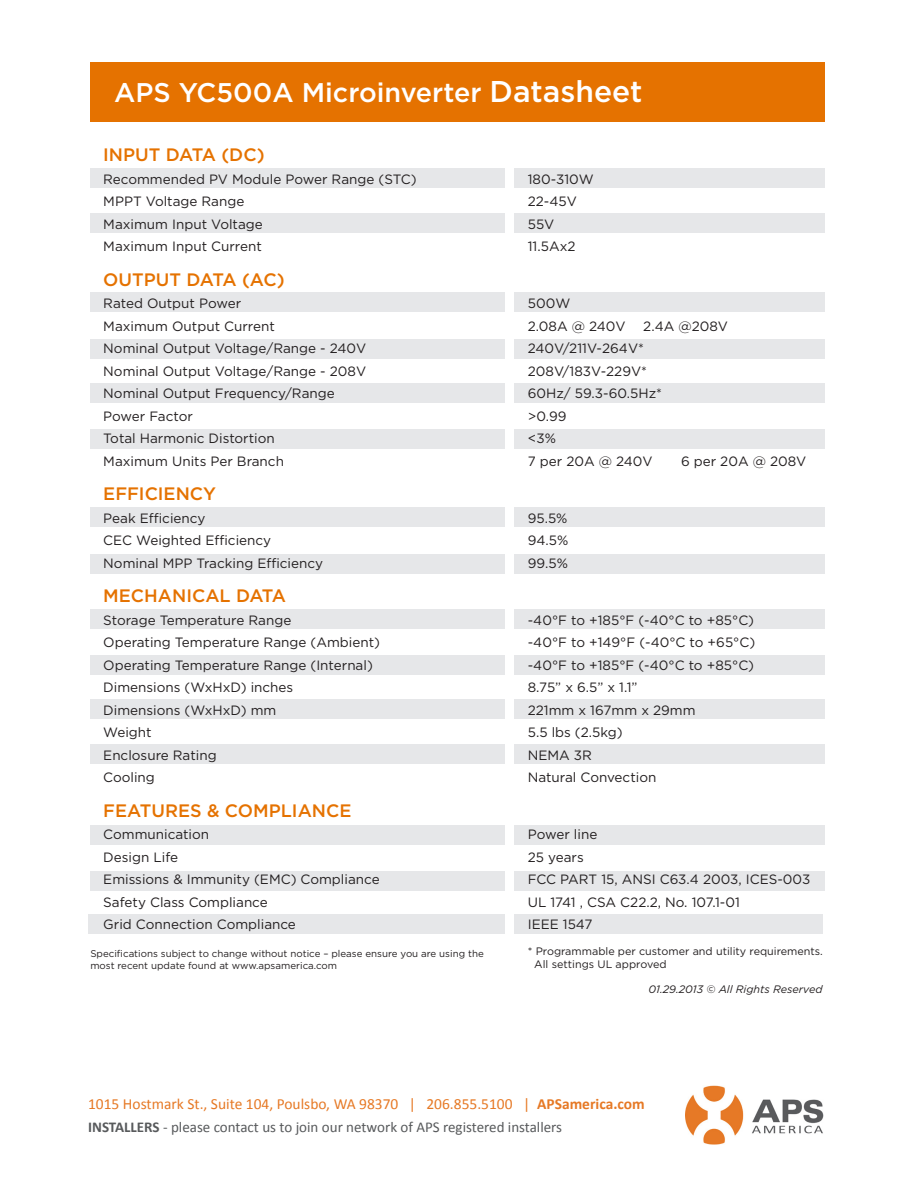
<style>
.page{position:relative;width:918px;height:1188px;background:#fff}
.page>*{position:absolute;margin:0;border:0;box-sizing:border-box;transform-origin:0 0}
.t1{font:500 27px "Gotham";color:#fff}
.t2{font:500 18px "Gotham";color:#e57200}
.t3{font:15.45px "Calibri";color:#e67925}
.t4{font:15px "Calibri";color:#585a5c}
.t5{font:13.5px "Gotham";color:#231f20}
.t6{font:10.8px/12.9px "Gotham";color:#231f20}
.t7{font:italic 10.8px "Gotham";color:#231f20}
.t8{font:9.75px/11.7px "Gotham";color:#231f20}
.s1{font-size:30px}
.s2{font-weight:700}
</style>
<div class="page">
<img style="left:685px;top:1085px;width:139px;height:60px">
<div style="left:90px;top:744px;width:734px;height:19px;background:#e6e7e9"></div>
<div style="left:90px;top:429px;width:734px;height:19px;background:#e6e7e9"></div>
<div style="left:90px;top:63px;width:735px;height:59px;background:#e57200"></div>
<div style="left:90px;top:871px;width:734px;height:20px;background:#e6e7e9"></div>
<div style="left:89px;top:914px;width:734px;height:20px;background:#e6e7e9"></div>
<div style="left:90px;top:168px;width:734px;height:20px;background:#e6e7e9"></div>
<div style="left:90px;top:213px;width:734px;height:20px;background:#e6e7e9"></div>
<div style="left:90px;top:292px;width:734px;height:20px;background:#e6e7e9"></div>
<div style="left:90px;top:339px;width:734px;height:20px;background:#e6e7e9"></div>
<div style="left:90px;top:383px;width:734px;height:20px;background:#e6e7e9"></div>
<div style="left:90px;top:507px;width:734px;height:19px;background:#e6e7e9"></div>
<div style="left:90px;top:554px;width:734px;height:19px;background:#e6e7e9"></div>
<div style="left:90px;top:609px;width:734px;height:19px;background:#e6e7e9"></div>
<div style="left:90px;top:656px;width:734px;height:19px;background:#e6e7e9"></div>
<div style="left:90px;top:700px;width:734px;height:19px;background:#e6e7e9"></div>
<div style="left:90px;top:825px;width:734px;height:19px;background:#e6e7e9"></div>
<div style="left:505px;top:164px;width:8px;height:782px;background:#fff"></div>
<p class="t1" style="left:114px;top:77px;width:530px">APS YC500A Microinverter <span class="s1">Datasheet</span></p>
<p class="t2" style="left:103px;top:145px;width:163px">INPUT DATA (DC)</p>
<p class="t5" style="left:103px;top:171px;width:315px">Recommended PV Module Power Range (STC)</p>
<p class="t5" style="left:528px;top:171px;width:68px">180-310W</p>
<p class="t5" style="left:103px;top:194px;width:143px">MPPT Voltage Range</p>
<p class="t5" style="left:528px;top:194px;width:51px">22-45V</p>
<p class="t5" style="left:103px;top:216px;width:161px">Maximum Input Voltage</p>
<p class="t5" style="left:528px;top:216px;width:28px">55V</p>
<p class="t5" style="left:103px;top:239px;width:160px">Maximum Input Current</p>
<p class="t5" style="left:528px;top:239px;width:49px">11.5Ax2</p>
<p class="t2" style="left:103px;top:269px;width:183px">OUTPUT DATA (AC)</p>
<p class="t5" style="left:103px;top:296px;width:139px">Rated Output Power</p>
<p class="t5" style="left:528px;top:296px;width:44px">500W</p>
<p class="t5" style="left:103px;top:318px;width:173px">Maximum Output Current</p>
<p class="t5" style="left:528px;top:318px;width:99px">2.08A @ 240V</p>
<p class="t5" style="left:643px;top:318px;width:86px">2.4A @208V</p>
<p class="t5" style="left:103px;top:341px;width:265px">Nominal Output Voltage/Range - 240V</p>
<p class="t5" style="left:528px;top:341px;width:118px">240V/211V-264V*</p>
<p class="t5" style="left:103px;top:363px;width:264px">Nominal Output Voltage/Range - 208V</p>
<p class="t5" style="left:528px;top:363px;width:121px">208V/183V-229V*</p>
<p class="t5" style="left:103px;top:386px;width:233px">Nominal Output Frequency/Range</p>
<p class="t5" style="left:528px;top:386px;width:136px">60Hz/ 59.3-60.5Hz*</p>
<p class="t5" style="left:103px;top:408px;width:91px">Power Factor</p>
<p class="t5" style="left:528px;top:408px;width:40px">&gt;0.99</p>
<p class="t5" style="left:103px;top:431px;width:173px">Total Harmonic Distortion</p>
<p class="t5" style="left:528px;top:431px;width:30px">&lt;3%</p>
<p class="t5" style="left:103px;top:453px;width:182px">Maximum Units Per Branch</p>
<p class="t5" style="left:528px;top:453px;width:126px">7 per 20A @ 240V</p>
<p class="t5" style="left:681px;top:453px;width:127px">6 per 20A @ 208V</p>
<p class="t2" style="left:103px;top:484px;width:114px">EFFICIENCY</p>
<p class="t5" style="left:103px;top:510px;width:104px">Peak Efficiency</p>
<p class="t5" style="left:528px;top:510px;width:41px">95.5%</p>
<p class="t5" style="left:103px;top:533px;width:169px">CEC Weighted Efficiency</p>
<p class="t5" style="left:528px;top:533px;width:42px">94.5%</p>
<p class="t5" style="left:103px;top:555px;width:221px">Nominal MPP Tracking Efficiency</p>
<p class="t5" style="left:528px;top:555px;width:42px">99.5%</p>
<p class="t2" style="left:103px;top:586px;width:184px">MECHANICAL DATA</p>
<p class="t5" style="left:103px;top:612px;width:190px">Storage Temperature Range</p>
<p class="t5" style="left:528px;top:612px;width:228px">-40°F to +185°F (-40°C to +85°C)</p>
<p class="t5" style="left:103px;top:635px;width:278px">Operating Temperature Range (Ambient)</p>
<p class="t5" style="left:528px;top:635px;width:229px">-40°F to +149°F (-40°C to +65°C)</p>
<p class="t5" style="left:103px;top:657px;width:271px">Operating Temperature Range (Internal)</p>
<p class="t5" style="left:528px;top:657px;width:228px">-40°F to +185°F (-40°C to +85°C)</p>
<p class="t5" style="left:103px;top:680px;width:192px">Dimensions (WxHxD) inches</p>
<p class="t5" style="left:528px;top:680px;width:111px">8.75” x 6.5” x 1.1”</p>
<p class="t5" style="left:103px;top:702px;width:175px">Dimensions (WxHxD) mm</p>
<p class="t5" style="left:528px;top:702px;width:169px">221mm x 167mm x 29mm</p>
<p class="t5" style="left:103px;top:725px;width:50px">Weight</p>
<p class="t5" style="left:528px;top:725px;width:96px">5.5 lbs (2.5kg)</p>
<p class="t5" style="left:103px;top:747px;width:115px">Enclosure Rating</p>
<p class="t5" style="left:528px;top:747px;width:66px">NEMA 3R</p>
<p class="t5" style="left:103px;top:770px;width:53px">Cooling</p>
<p class="t5" style="left:528px;top:770px;width:130px">Natural Convection</p>
<p class="t2" style="left:103px;top:800px;width:250px">FEATURES &amp; COMPLIANCE</p>
<p class="t5" style="left:103px;top:827px;width:107px">Communication</p>
<p class="t5" style="left:528px;top:827px;width:71px">Power line</p>
<p class="t5" style="left:103px;top:849px;width:76px">Design Life</p>
<p class="t5" style="left:528px;top:849px;width:57px">25 years</p>
<p class="t5" style="left:103px;top:872px;width:278px">Emissions &amp; Immunity (EMC) Compliance</p>
<p class="t5" style="left:528px;top:872px;width:284px">FCC PART 15, ANSI C63.4 2003, ICES-003</p>
<p class="t5" style="left:103px;top:894px;width:166px">Safety Class Compliance</p>
<p class="t5" style="left:528px;top:894px;width:214px">UL 1741 , CSA C22.2, No. 107.1-01</p>
<p class="t5" style="left:103px;top:917px;width:194px">Grid Connection Compliance</p>
<p class="t5" style="left:528px;top:917px;width:66px">IEEE 1547</p>
<p class="t6" style="left:534px;top:945px;width:290px;text-indent:-6px">* Programmable per customer and utility requirements.<br>All settings UL approved</p>
<p class="t8" style="left:90px;top:947px;width:395px">Specifications subject to change without notice – please ensure you are using the most recent update found at www.apsamerica.com</p>
<p class="t7" style="left:648px;top:983px;width:176px">01.29.2013 © All Rights Reserved</p>
<p class="t3" style="left:102px;top:1091px;width:558px">1015 Hostmark St., Suite 104, Poulsbo, WA 98370 | 206.855.5100 | <span class="s2">APSamerica.com</span></p>
<p class="t3" style="left:88px;top:1094px;width:558px">1015 Hostmark St., Suite 104, Poulsbo, WA 98370 | 206.855.5100 | <span class="s2">APSamerica.com</span></p>
<p class="t4" style="left:88px;top:1118px;width:476px"><span class="s2">INSTALLERS</span> - please contact us to join our network of APS registered installers</p>
</div>
